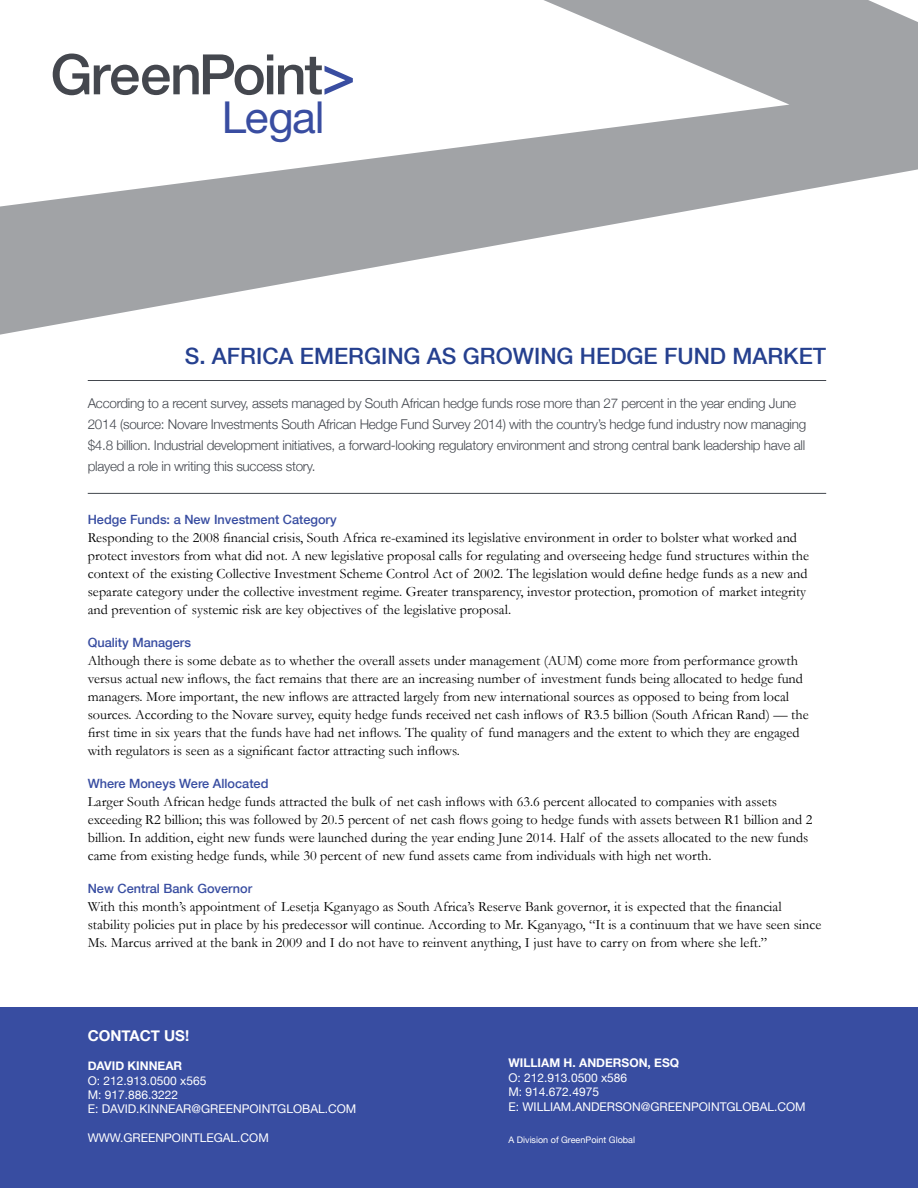
<style>
.page{position:relative;width:918px;height:1188px;background:#fff}
.page>*{position:absolute;margin:0;border:0;box-sizing:border-box;transform-origin:0 0}
.t1{font:500 55.8px "Helvetica Neue";letter-spacing:-.04em;color:#44474e}
.t2{font:44.25px "Helvetica Neue";letter-spacing:-.03em;color:#394da1}
.t3{font:500 22.5px "Helvetica Neue";color:#25408f}
.t4{font:700 15px "Helvetica Neue";color:#fff}
.t5{font:14.25px/18px "Garamond";color:#000}
.t6{font:300 13.5px/21px "Helvetica Neue";letter-spacing:-.02em;color:#43474e}
.t7{font:500 12.75px "Helvetica Neue";color:#384da1}
.t8{font:12px/14.4px "Helvetica Neue";color:#fff}
.t9{font:700 12px "Helvetica Neue";color:#fff}
.t10{font:9px "Helvetica Neue";color:#fff}
.s1{color:#394da1}
</style>
<div class="page">
<div style="left:0;top:1007px;width:918px;height:181px;background:#384da1"></div>
<svg style="left:0;top:0;width:918px;height:381px"></svg>
<hr style="left:88px;top:493px;width:738px;height:1px;background:#43474e">
<hr style="left:88px;top:380px;width:738px;height:1px;background:#43474e">
<h1 class="t1" style="left:50px;top:30px;width:307px">GreenPoint<span class="s1">&gt;</span></h1>
<h2 class="t2" style="left:222px;top:80px;width:104px">LEGAL</h2>
<h3 class="t3" style="left:185px;top:338px;width:643px">S. AFRICA EMERGING AS GROWING HEDGE FUND MARKET</h3>
<p class="t6" style="left:88px;top:392px;width:720px">According to a recent survey, assets managed by South African hedge funds rose more than 27 percent in the year ending June 2014 (source: Novare Investments South African Hedge Fund Survey 2014) with the country’s hedge fund industry now managing $4.8 billion. Industrial development initiatives, a forward-looking regulatory environment and strong central bank leadership have all played a role in writing this success story.</p>
<p class="t7" style="left:88px;top:509px;width:250px">Hedge Funds: a New Investment Category</p>
<p class="t5" style="left:88px;top:528px;width:723px">Responding to the 2008 financial crisis, South Africa re-examined its legislative environment in order to bolster what worked and protect investors from what did not. A new legislative proposal calls for regulating and overseeing hedge fund structures within the context of the existing Collective Investment Scheme Control Act of 2002. The legislation would define hedge funds as a new and separate category under the collective investment regime. Greater transparency, investor protection, promotion of market integrity and prevention of systemic risk are key objectives of the legislative proposal.</p>
<p class="t7" style="left:88px;top:632px;width:105px">Quality Managers</p>
<p class="t5" style="left:88px;top:651px;width:722px">Although there is some debate as to whether the overall assets under management (AUM) come more from performance growth versus actual new inflows, the fact remains that there are an increasing number of investment funds being allocated to hedge fund managers. More important, the new inflows are attracted largely from new international sources as opposed to being from local sources. According to the Novare survey, equity hedge funds received net cash inflows of R3.5 billion (South African Rand) — the first time in six years that the funds have had net inflows. The quality of fund managers and the extent to which they are engaged with regulators is seen as a significant factor attracting such inflows.</p>
<p class="t7" style="left:88px;top:773px;width:182px">Where Moneys Were Allocated</p>
<p class="t5" style="left:88px;top:792px;width:726px">Larger South African hedge funds attracted the bulk of net cash inflows with 63.6 percent allocated to companies with assets exceeding R2 billion; this was followed by 20.5 percent of net cash flows going to hedge funds with assets between R1 billion and 2 billion. In addition, eight new funds were launched during the year ending June 2014. Half of the assets allocated to the new funds came from existing hedge funds, while 30 percent of new fund assets came from individuals with high net worth.</p>
<p class="t7" style="left:88px;top:878px;width:166px">New Central Bank Governor</p>
<p class="t5" style="left:88px;top:897px;width:735px">With this month’s appointment of Lesetja Kganyago as South Africa’s Reserve Bank governor, it is expected that the financial stability policies put in place by his predecessor will continue. According to Mr. Kganyago, “It is a continuum that we have seen since<br>Ms. Marcus arrived at the bank in 2009 and I do not have to reinvent anything, I just have to carry on from where she left.”</p>
<p class="t4" style="left:88px;top:1024px;width:103px">CONTACT US!</p>
<p class="t9" style="left:88px;top:1057px;width:96px">DAVID KINNEAR</p>
<p class="t8" style="left:88px;top:1074px;width:260px">O: 212.913.0500 X565<br>M: 917.886.3222<br>E: DAVID.KINNEAR@GREENPOINTGLOBAL.COM</p>
<p class="t8" style="left:88px;top:1131px;width:172px">WWW.GREE NPOINTLEGAL.COM</p>
<p class="t9" style="left:509px;top:1054px;width:172px">WILLIAM H. ANDERSON, ESQ</p>
<p class="t8" style="left:509px;top:1071px;width:120px">O: 212.913.0500 X586<br>M: 914.672.4975<br>E: WILLIA</p>
<p class="t8" style="left:561px;top:1100px;width:23px">M.AND</p>
<p class="t8" style="left:600px;top:1100px;width:116px">ERSON@GREENPOINTGL</p>
<p class="t8" style="left:742px;top:1100px;width:18px">OBAL</p>
<p class="t8" style="left:774px;top:1100px;width:33px">.COM</p>
<p class="t10" style="left:508px;top:1133px;width:128px">A DIVISION OF GREENPOINT GLOBAL</p>
</div>
